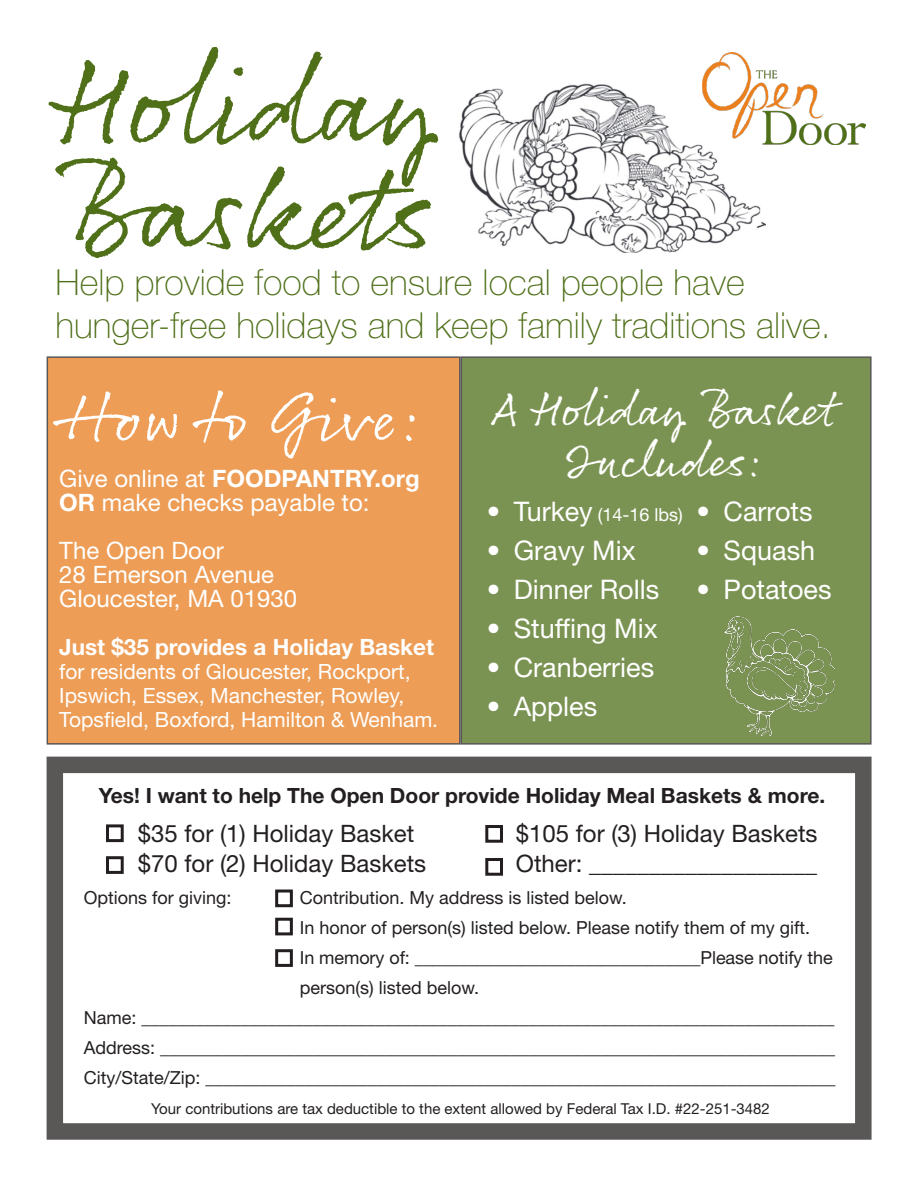
<style>
.page{position:relative;width:918px;height:1188px;background:#fff}
.page>*{position:absolute;margin:0;border:0;box-sizing:border-box;transform-origin:0 0}
.t1{font:120px/106.5px "Rollerscript Rough";color:#4f6f19}
.t2{font:67.5px "Rollerscript Rough";color:#fff}
.t3{font:48px "Rollerscript Rough";color:#fff}
.t4{font:100 36px "Helvetica Neue LT Std";color:#4f6f19}
.t5{font:27px "Helvetica Neue LT Std";color:#fff}
.t6{font:24px "Helvetica Neue LT Std";color:#231f20}
.t7{font:24px/24px "Helvetica Neue LT Std";color:#fff}
.t8{font:700 22.5px "Helvetica Neue LT Std";color:#fff}
.t9{font:21px/24px "Helvetica Neue LT Std";color:#fff}
.t10{font:700 21px "Helvetica Neue LT Std";color:#231f20}
.t11{font:18px/30px "Helvetica Neue LT Std";color:#231f20}
.t12{font:18px "Helvetica Neue LT Std";color:#fff}
.t13{font:15px "Helvetica Neue LT Std";color:#231f20}
.s1{font-weight:700}
.s2{font-size:27px}
</style>
<div class="page">
<div style="left:47px;top:357px;width:413px;height:387px;background:#ed9d56"></div>
<div style="left:461px;top:357px;width:410px;height:387px;background:#7b9352"></div>
<div style="left:461px;top:356px;width:411px;height:389px;border:2px solid #231f20"></div>
<div style="left:47px;top:757px;width:825px;height:383px;border:16px solid #231f20"></div>
<div style="left:106px;top:824px;width:18px;height:18px;border:3px solid #231f20"></div>
<div style="left:485px;top:825px;width:18px;height:18px;border:3px solid #231f20"></div>
<div style="left:485px;top:858px;width:18px;height:18px;border:3px solid #231f20"></div>
<div style="left:106px;top:856px;width:18px;height:18px;border:3px solid #231f20"></div>
<div style="left:275px;top:890px;width:18px;height:17px;border:3px solid #231f20"></div>
<div style="left:275px;top:918px;width:18px;height:17px;border:3px solid #231f20"></div>
<div style="left:275px;top:949px;width:18px;height:18px;border:3px solid #231f20"></div>
<img style="left:459px;top:83px;width:306px;height:169px">
<img style="left:702px;top:52px;width:164px;height:92px">
<img style="left:724px;top:616px;width:111px;height:119px">
<p class="t1" style="left:59px;top:45px;width:386px">Holiday<br>Baskets</p>
<p class="t4" style="left:56px;top:261px;width:691px">Help provide food to ensure local people have</p>
<p class="t4" style="left:56px;top:304px;width:777px">hunger-free holidays and keep family traditions alive.</p>
<p class="t2" style="left:59px;top:376px;width:364px">How to Give:</p>
<p class="t7" style="left:59px;top:466px;width:362px">Give online at <span class="s1">FOODPANTRY.org<br>OR</span> make checks payable to:</p>
<p class="t7" style="left:59px;top:538px;width:166px">The Open Door</p>
<p class="t7" style="left:59px;top:562px;width:216px">28 Emerson Avenue</p>
<p class="t7" style="left:59px;top:586px;width:239px">Gloucester, MA 01930</p>
<p class="t8" style="left:59px;top:633px;width:376px">Just $35 provides a Holiday Basket</p>
<p class="t9" style="left:59px;top:659px;width:353px">for residents of Gloucester, Rockport,</p>
<p class="t9" style="left:59px;top:683px;width:380px">Ipswich, Essex, Manchester, Rowley,<br>Topsfield, Boxford, Hamilton &amp; Wenham.</p>
<p class="t3" style="left:494px;top:380px;width:343px">A Holiday Basket</p>
<p class="t3" style="left:566px;top:431px;width:199px">Includes:</p>
<p class="t12" style="left:487px;top:504px;width:198px"><span class="s2">• Turkey</span> (14-16 lbs)</p>
<p class="t5" style="left:487px;top:534px;width:150px">• Gravy Mix</p>
<p class="t5" style="left:487px;top:573px;width:174px">• Dinner Rolls</p>
<p class="t5" style="left:487px;top:612px;width:173px">• Stuffing Mix</p>
<p class="t5" style="left:487px;top:651px;width:169px">• Cranberries</p>
<p class="t5" style="left:487px;top:690px;width:112px">• Apples</p>
<p class="t5" style="left:697px;top:495px;width:117px">• Carrots</p>
<p class="t5" style="left:697px;top:534px;width:120px">• Squash</p>
<p class="t5" style="left:697px;top:573px;width:136px">• Potatoes</p>
<p class="t10" style="left:99px;top:783px;width:728px">Yes! I want to help The Open Door provide Holiday Meal Baskets &amp; more.</p>
<p class="t6" style="left:138px;top:819px;width:278px">$35 for (1) Holiday Basket</p>
<p class="t6" style="left:516px;top:819px;width:303px">$105 for (3) Holiday Baskets</p>
<p class="t6" style="left:138px;top:849px;width:290px">$70 for (2) Holiday Baskets</p>
<p class="t6" style="left:516px;top:849px;width:303px">Other: ___________________</p>
<p class="t11" style="left:84px;top:882px;width:149px">Options for giving:</p>
<p class="t11" style="left:300px;top:882px;width:329px">Contribution. My address is listed below.</p>
<p class="t11" style="left:300px;top:912px;width:512px">In honor of person(s) listed below. Please notify them of my gift.</p>
<p class="t11" style="left:300px;top:942px;width:534px">In memory of: ________________________________Please notify the person(s) listed below.</p>
<p class="t11" style="left:84px;top:1002px;width:752px">Name: _____________________________________________________________________________</p>
<p class="t11" style="left:84px;top:1032px;width:753px">Address: ___________________________________________________________________________</p>
<p class="t11" style="left:84px;top:1062px;width:753px">City/State/Zip: ______________________________________________________________________</p>
<p class="t13" style="left:151px;top:1100px;width:620px">Your contributions are tax deductible to the extent allowed by Federal Tax I.D. #22-251-3482</p>
</div>
